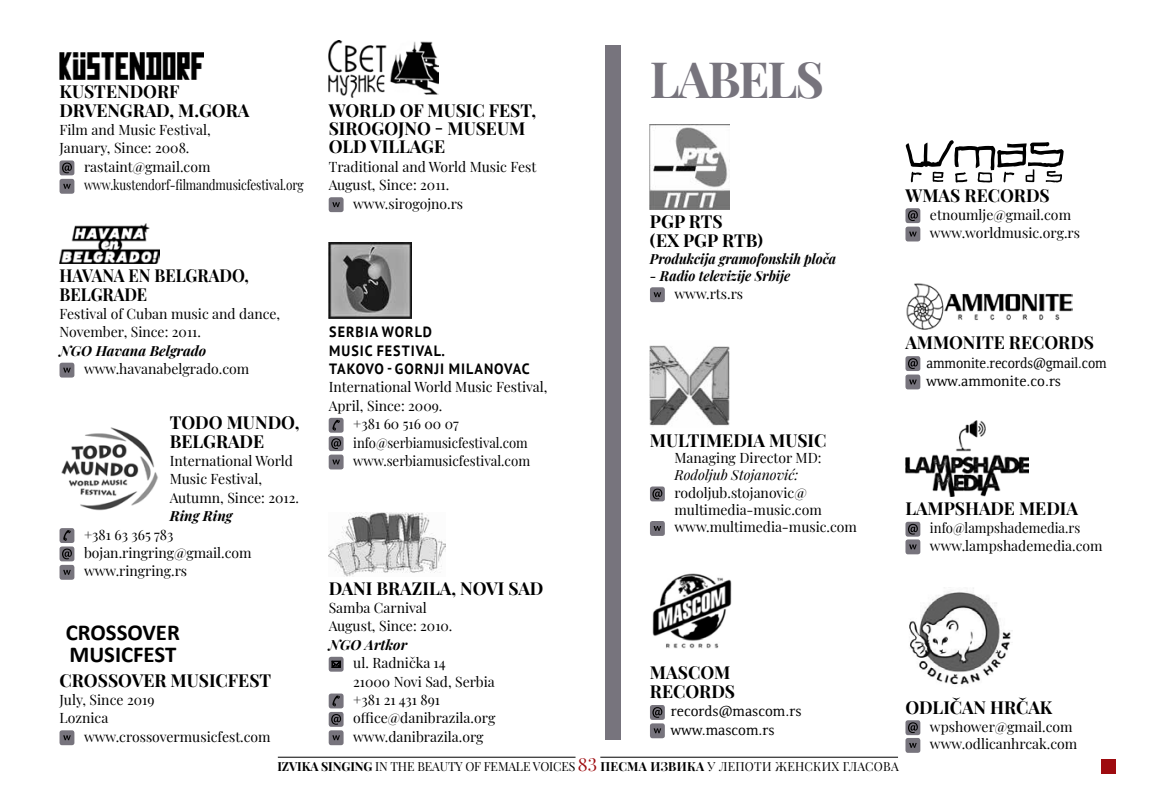
<style>
.page{position:relative;width:1161px;height:794px;background:#fff}
.page>*{position:absolute;margin:0;border:0;box-sizing:border-box;transform-origin:0 0}
.t1{font:700 49px "Playfair Display";letter-spacing:-.04em;color:#77747d}
.t2{font:700 22.75px/22.4px "Calibri";color:#000}
.t3{font:700 17.5px/18.4px "Playfair Display";color:#000}
.t4{font:700 17.5px/18.4px "Playfair Display";color:#000;scale:.93 1}
.t5{font:700 14.88px/18.4px "PT Sans";letter-spacing:.07em;color:#000;scale:.95 1}
.t6{font:14.88px/18.4px "Resavska BG";color:#000;scale:.93 1}
.t7{font:14.88px/18.4px "Resavska BG";color:#000}
.t8{font:14px/18.4px "Playfair Display";color:#000}
.t9{font:italic 700 14px "Playfair Display";color:#000;scale:.94 1}
.t10{font:14px/17.7px "Playfair Display";color:#000;scale:.94 1}
.t11{font:italic 700 14px "Playfair Display";color:#000}
.t12{font:14px "Playfair Display";color:#000;scale:.93 1}
.t13{font:14px "Playfair Display";color:#000;scale:.95 1}
.t14{font:italic 14px "Playfair Display";color:#000}
.t15{font:12.25px "Playfair Display";letter-spacing:-.01em;color:#000}
.s1{font-weight:700}
.s2{font-size:17.5px;color:#9e0b0f}
</style>
<div class="page">
<hr style="left:600px;top:756px;width:298px;height:1px;background:#000">
<hr style="left:278px;top:756px;width:297px;height:1px;background:#000">
<div style="left:1101px;top:759px;width:15px;height:15px;background:#9e0b0f"></div>
<img style="left:60px;top:53px;width:143px;height:27px">
<div style="left:60px;top:160px;width:14px;height:15px;background:#77747d;border-radius:2px"></div>
<svg style="left:62px;top:163px;width:10px;height:10px"></svg>
<div style="left:60px;top:179px;width:14px;height:15px;background:#77747d;border-radius:2px"></div>
<svg style="left:63px;top:184px;width:8px;height:5px"></svg>
<img style="left:60px;top:223px;width:100px;height:41px">
<div style="left:60px;top:363px;width:14px;height:14px;background:#77747d;border-radius:2px"></div>
<svg style="left:63px;top:368px;width:8px;height:4px"></svg>
<img style="left:61px;top:427px;width:97px;height:84px">
<div style="left:60px;top:528px;width:14px;height:15px;background:#77747d;border-radius:2px"></div>
<svg style="left:63px;top:530px;width:8px;height:11px"></svg>
<div style="left:60px;top:546px;width:14px;height:15px;background:#77747d;border-radius:2px"></div>
<svg style="left:62px;top:548px;width:10px;height:11px"></svg>
<div style="left:60px;top:565px;width:14px;height:15px;background:#77747d;border-radius:2px"></div>
<svg style="left:63px;top:570px;width:8px;height:5px"></svg>
<div style="left:60px;top:730px;width:14px;height:15px;background:#77747d;border-radius:2px"></div>
<svg style="left:63px;top:735px;width:8px;height:5px"></svg>
<img style="left:329px;top:40px;width:110px;height:58px">
<div style="left:329px;top:197px;width:15px;height:15px;background:#77747d;border-radius:2px"></div>
<svg style="left:332px;top:202px;width:8px;height:5px"></svg>
<img style="left:329px;top:243px;width:82px;height:76px">
<div style="left:329px;top:418px;width:15px;height:15px;background:#77747d;border-radius:2px"></div>
<svg style="left:332px;top:420px;width:8px;height:11px"></svg>
<div style="left:329px;top:436px;width:15px;height:15px;background:#77747d;border-radius:2px"></div>
<svg style="left:331px;top:438px;width:10px;height:11px"></svg>
<div style="left:329px;top:454px;width:15px;height:15px;background:#77747d;border-radius:2px"></div>
<svg style="left:332px;top:459px;width:8px;height:5px"></svg>
<img style="left:329px;top:512px;width:117px;height:64px">
<div style="left:329px;top:657px;width:15px;height:14px;background:#77747d;border-radius:2px"></div>
<svg style="left:331px;top:660px;width:10px;height:8px"></svg>
<div style="left:329px;top:693px;width:15px;height:15px;background:#77747d;border-radius:2px"></div>
<svg style="left:332px;top:695px;width:8px;height:11px"></svg>
<div style="left:329px;top:712px;width:15px;height:15px;background:#77747d;border-radius:2px"></div>
<svg style="left:331px;top:714px;width:10px;height:10px"></svg>
<div style="left:329px;top:730px;width:15px;height:15px;background:#77747d;border-radius:2px"></div>
<svg style="left:332px;top:735px;width:8px;height:5px"></svg>
<img style="left:650px;top:124px;width:79px;height:85px">
<div style="left:650px;top:287px;width:15px;height:15px;background:#77747d;border-radius:2px"></div>
<svg style="left:654px;top:292px;width:7px;height:5px"></svg>
<img style="left:650px;top:345px;width:79px;height:81px">
<div style="left:650px;top:486px;width:15px;height:15px;background:#77747d;border-radius:2px"></div>
<svg style="left:652px;top:488px;width:10px;height:11px"></svg>
<div style="left:650px;top:521px;width:15px;height:15px;background:#77747d;border-radius:2px"></div>
<svg style="left:654px;top:526px;width:7px;height:5px"></svg>
<img style="left:652px;top:573px;width:80px;height:76px">
<div style="left:650px;top:705px;width:15px;height:15px;background:#77747d;border-radius:2px"></div>
<svg style="left:652px;top:707px;width:10px;height:11px"></svg>
<div style="left:650px;top:723px;width:15px;height:15px;background:#77747d;border-radius:2px"></div>
<svg style="left:654px;top:728px;width:7px;height:5px"></svg>
<svg style="left:905px;top:140px;width:158px;height:42px"></svg>
<div style="left:905px;top:208px;width:15px;height:15px;background:#77747d;border-radius:2px"></div>
<svg style="left:908px;top:210px;width:10px;height:11px"></svg>
<div style="left:905px;top:227px;width:15px;height:14px;background:#77747d;border-radius:2px"></div>
<svg style="left:909px;top:232px;width:8px;height:4px"></svg>
<img style="left:906px;top:283px;width:167px;height:47px">
<div style="left:905px;top:356px;width:15px;height:15px;background:#77747d;border-radius:2px"></div>
<svg style="left:908px;top:358px;width:10px;height:11px"></svg>
<div style="left:905px;top:374px;width:15px;height:15px;background:#77747d;border-radius:2px"></div>
<svg style="left:909px;top:379px;width:8px;height:5px"></svg>
<img style="left:905px;top:420px;width:123px;height:76px">
<div style="left:905px;top:522px;width:15px;height:14px;background:#77747d;border-radius:2px"></div>
<svg style="left:908px;top:524px;width:10px;height:10px"></svg>
<div style="left:905px;top:539px;width:15px;height:15px;background:#77747d;border-radius:2px"></div>
<svg style="left:909px;top:544px;width:8px;height:5px"></svg>
<img style="left:909px;top:588px;width:104px;height:97px">
<div style="left:905px;top:720px;width:15px;height:15px;background:#77747d;border-radius:2px"></div>
<svg style="left:908px;top:722px;width:10px;height:11px"></svg>
<div style="left:905px;top:738px;width:15px;height:15px;background:#77747d;border-radius:2px"></div>
<svg style="left:909px;top:743px;width:8px;height:5px"></svg>
<div style="left:605px;top:45px;width:16px;height:694px;background:#77747d"></div>
<p class="t3" style="left:60px;top:81px;width:121px">KUSTENDORF<br>DRVENGRAD</p>
<p class="t3" style="left:169px;top:99px;width:56px">, M.GORA</p>
<p class="t8" style="left:60px;top:119px;width:153px">Film and Music Festival,<br>January, Since: 2008.</p>
<p class="t8" style="left:84px;top:156px;width:221px">rastaint@gmail.com www.kustendorf-filmandmusicfestival.org</p>
<p class="t4" style="left:60px;top:265px;width:205px">HAVANA EN BELGRADO,<br>BELGRADE</p>
<p class="t8" style="left:60px;top:303px;width:222px">Festival of Cuban music and dance,<br>November, Since: 2011.</p>
<p class="t11" style="left:60px;top:339px;width:148px">NGO Havana Belgrado</p>
<p class="t8" style="left:84px;top:358px;width:167px">www.havanabelgrado.com</p>
<p class="t3" style="left:170px;top:412px;width:131px">TODO MUNDO,<br>BELGRADE</p>
<p class="t8" style="left:170px;top:450px;width:131px">International World<br>Music Festival,<br>Autumn, Since: 2012.</p>
<p class="t11" style="left:170px;top:505px;width:64px">Ring Ring</p>
<p class="t8" style="left:84px;top:524px;width:169px">+381 63 365 783 bojan.ringring@gmail.com www.ringring.rs</p>
<h2 class="t2" style="left:66px;top:621px;width:116px">CROSSOVER<br>MUSICFEST</h2>
<p class="t3" style="left:60px;top:669px;width:213px">CROSSOVER MUSICFEST</p>
<p class="t8" style="left:60px;top:689px;width:96px">July, Since 2019<br>Loznica</p>
<p class="t8" style="left:84px;top:726px;width:188px">www.crossovermusicfest.com</p>
<p class="t3" style="left:329px;top:99px;width:209px">WORLD OF MUSIC FEST,<br>SIROGOJNO</p>
<p class="t3" style="left:435px;top:118px;width:42px">- MUSEUM</p>
<p class="t3" style="left:329px;top:136px;width:65px">OLD VILLAGE</p>
<p class="t8" style="left:329px;top:156px;width:209px">Traditional and World Music Fest</p>
<p class="t8" style="left:329px;top:175px;width:122px">August, Since: 2011.</p>
<p class="t8" style="left:353px;top:193px;width:111px">www.sirogojno.rs</p>
<p class="t5" style="left:329px;top:323px;width:123px">SERBIA WORLD<br>MUSIC FESTIVAL.<br>TAKOVO</p>
<p class="t5" style="left:387px;top:359px;width:88px">- GORNJI MILANOVAC</p>
<p class="t8" style="left:329px;top:377px;width:220px">International World Music Festival,</p>
<p class="t8" style="left:329px;top:395px;width:115px">April, Since: 2009.</p>
<p class="t8" style="left:353px;top:413px;width:107px">+381 60 516 00 07</p>
<p class="t12" style="left:353px;top:431px;width:189px">info@serbiamusicfestival.com</p>
<p class="t13" style="left:353px;top:450px;width:188px">www.serbiamusicfestival.com</p>
<p class="t3" style="left:329px;top:577px;width:156px">DANI BRAZILA, NOVI</p>
<p class="t3" style="left:508px;top:577px;width:24px">SAD</p>
<p class="t8" style="left:329px;top:597px;width:125px">Samba Carnival<br>August, Since: 2010.</p>
<p class="t11" style="left:329px;top:633px;width:80px">NGO Artkor</p>
<p class="t8" style="left:353px;top:652px;width:144px">ul. Radnička 14<br>21000 Novi Sad, Serbia +381 21 431 891 office@danibrazila.org www.danibrazila.org</p>
<h1 class="t1" style="left:650px;top:41px;width:176px">LABELS</h1>
<p class="t3" style="left:650px;top:210px;width:114px;line-height:19.2px">PGP RTS<br>(EX PGP RTB)</p>
<p class="t9" style="left:650px;top:248px;width:200px">Produkcija gramofonskih ploča</p>
<p class="t9" style="left:650px;top:265px;width:151px">- Radio televizije Srbije</p>
<p class="t8" style="left:674px;top:283px;width:70px">www.rts.rs</p>
<p class="t3" style="left:650px;top:429px;width:178px">MULTIMEDIA MUSIC</p>
<p class="t8" style="left:674px;top:448px;width:149px">Managing Director MD:</p>
<p class="t14" style="left:674px;top:464px;width:125px">Rodoljub Stojanović:</p>
<p class="t8" style="left:674px;top:483px;width:184px;line-height:17.3px">rodoljub.stojanovic@ multimedia-music.com www.multimedia-music.com</p>
<p class="t3" style="left:650px;top:661px;width:87px;line-height:19.2px">MASCOM<br>RECORDS</p>
<p class="t7" style="left:671px;top:702px;width:132px">records@mascom.rs www.mascom.rs</p>
<p class="t3" style="left:905px;top:185px;width:146px">WMAS RECORDS</p>
<p class="t8" style="left:930px;top:204px;width:152px">etnoumlje@gmail.com www.worldmusic.org.rs</p>
<p class="t3" style="left:905px;top:332px;width:190px">AMMONITE RECORDS</p>
<p class="t6" style="left:926px;top:353px;width:195px">ammonite.records@gmail.com www.ammonite.co.rs</p>
<p class="t3" style="left:905px;top:498px;width:174px">LAMPSHADE MEDIA</p>
<p class="t10" style="left:930px;top:518px;width:185px">info@lampshademedia.rs www.lampshademedia.com</p>
<p class="t3" style="left:905px;top:696px;width:148px">ODLIČAN HRČAK</p>
<p class="t8" style="left:930px;top:716px;width:149px;line-height:17.7px">wpshower@gmail.com www.odlicanhrcak.com</p>
<p class="t15" style="left:277px;top:756px;width:623px"><span class="s1">IZVIKA SINGING</span> In the Beauty of Female Voices <span class="s2">83</span> <span class="s1">ПЕСМА ИЗВИКА</span> у лепоти женских гласова</p>
</div>
